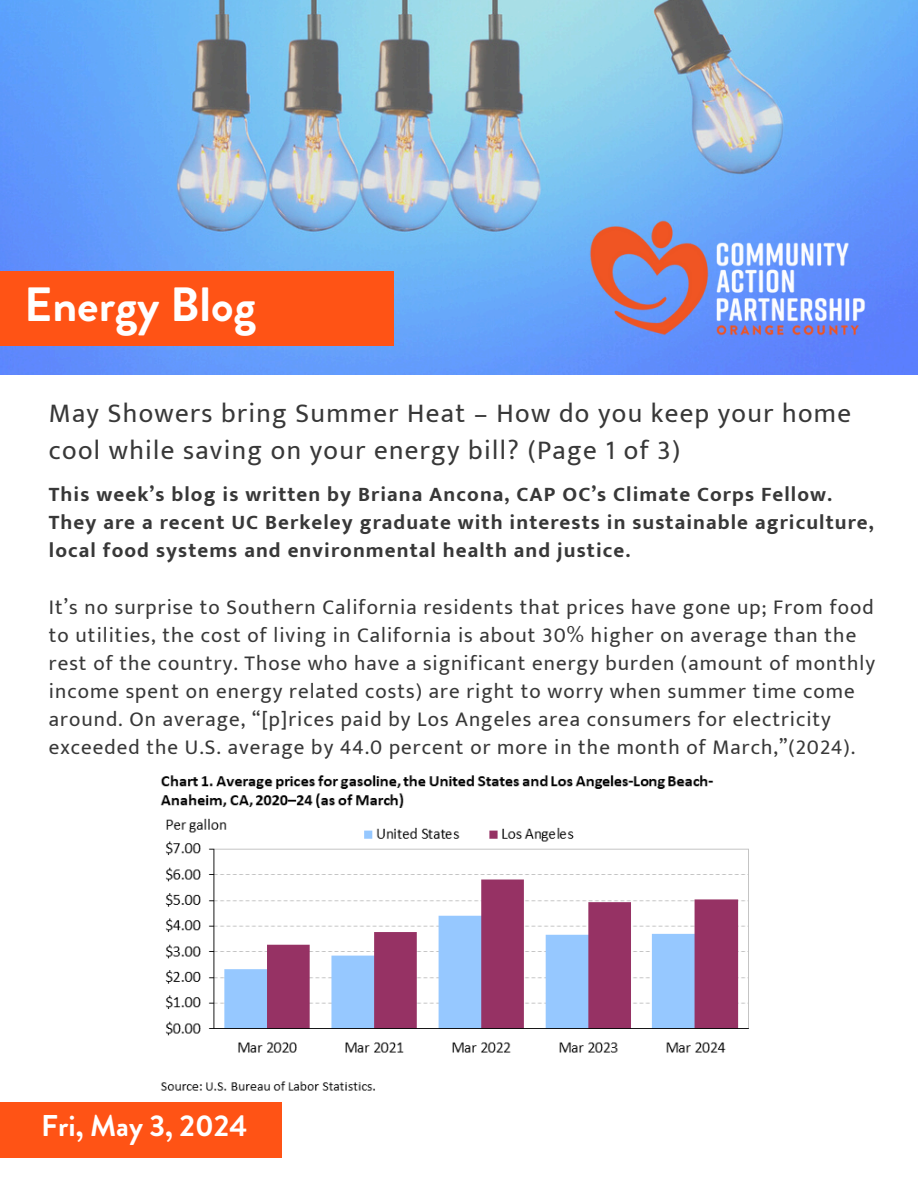
<style>
.page{position:relative;width:918px;height:1188px;background:#fff}
.page>*{position:absolute;margin:0;border:0;box-sizing:border-box;transform-origin:0 0}
.t1{font:700 48px "Brandon Grotesque";color:#fff}
.t2{font:700 30px "Brandon Grotesque";color:#fff}
.t3{font:27px/37.2px "Mukta";letter-spacing:.05em;color:#383838}
.t4{font:21px/28.2px "Mukta";letter-spacing:.05em;color:#383838}
.t5{font:700 21px/28.2px "Mukta";letter-spacing:.05em;color:#383838}
</style>
<div class="page">
<img style="left:0;top:0;width:918px;height:375px">
<div style="left:0;top:271px;width:393px;height:74px;background:#ff5315"></div>
<img style="left:561px;top:193px;width:332px;height:171px">
<div style="left:0;top:1102px;width:281px;height:55px;background:#ff5315"></div>
<img style="left:160px;top:775px;width:589px;height:316px">
<p class="t1" style="left:24px;top:271px;width:233px">Energy Blog</p>
<h4 class="t3" style="left:49px;top:394px;width:804px">May Showers bring Summer Heat – How do you keep your home cool while saving on your energy bill? (Page 1 of 3)</h4>
<h1 class="t5" style="left:49px;top:480px;width:826px">This week’s blog is written by Briana Ancona, CAP OC’s Climate Corps Fellow.<br>They are a recent UC Berkeley graduate with interests in sustainable agriculture, local food systems and environmental health and justice.</h1>
<p class="t4" style="left:49px;top:592px;width:828px">It’s no surprise to Southern California residents that prices have gone up; From food to utilities, the cost of living in California is about 30% higher on average than the rest of the country. Those who have a significant energy burden (amount of monthly income spent on energy related costs) are right to worry when summer time come around. On average, “[p]rices paid by Los Angeles area consumers for electricity exceeded the U.S. average by 44.0 percent or more in the month of March,”(2024).</p>
<p class="t2" style="left:41px;top:1104px;width:208px">Fri, May 3, 2024</p>
</div>
